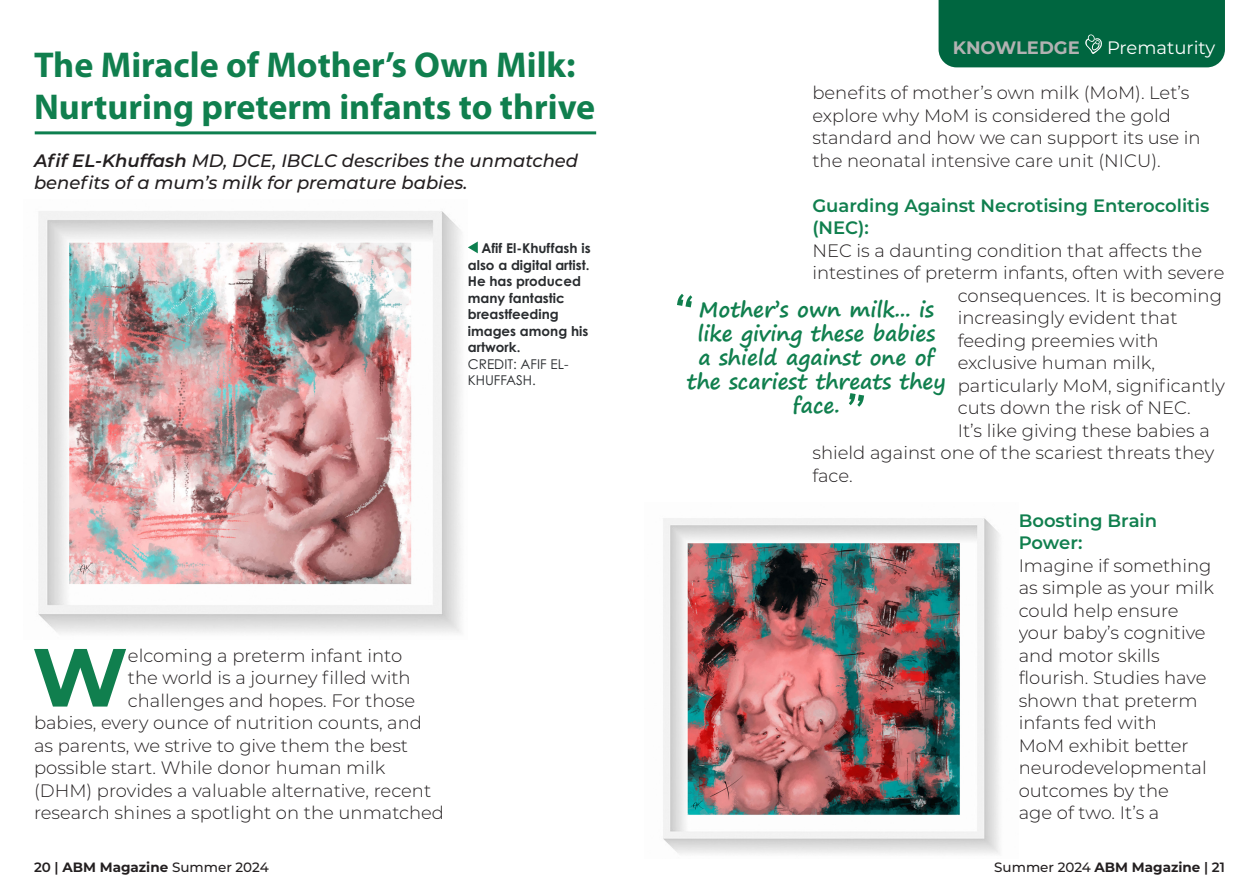
<style>
.page{position:relative;width:1259px;height:893px;background:#fff}
.page>*{position:absolute;margin:0;border:0;box-sizing:border-box;transform-origin:0 0}
.Body_copy_first_par{font:700 82.35px "Montserrat";color:#107f4e}
.Headline{font:700 36px/42px "Myriad Pro";color:#107f4e}
.Pullquote{font:700 21px/24px "Segoe Print";color:#107f4e;text-align:center}
.Body_copy{font:300 18px/22.5px "Montserrat";color:#231f20}
.Body_copy_first_par-2{font:300 18px/22.5px "Montserrat";color:#231f20}
.Standfirst{font:italic 500 18px/22.5px "Montserrat";color:#231f20}
.Crosshead{font:600 18px/22.5px "Montserrat";color:#107f4e}
.Body_Text{font:18px "Montserrat";color:#fff}
.Body_Text-2{font:700 18px "Montserrat";color:#b2b2b2}
.t1{font:700 13.5px/16.5px "Century Gothic Pro";color:#292c2f}
.Footers{font:700 13.5px "Montserrat";color:#231f20}
.s1{font-weight:600}
.s2{font-weight:400}
.s3{font-weight:500}
</style>
<div class="page">
<hr style="left:35px;top:131px;width:561px;height:3px;background:#0d7f4f">
<svg style="left:468px;top:241px;width:10px;height:12px"></svg>
<div style="left:938px;top:0;width:287px;height:67px;background:#006640"></div>
<img style="left:663px;top:518px;width:337px;height:336px">
<img style="left:38px;top:211px;width:424px;height:423px">
<svg style="left:677px;top:294px;width:15px;height:13px"></svg>
<svg style="left:849px;top:393px;width:15px;height:14px"></svg>
<p class="Headline" style="left:34px;top:42px;width:563px">The Miracle of Mother’s Own Milk:<br>Nurturing preterm infants to thrive</p>
<p class="Standfirst" style="left:34px;top:148px;width:546px"><span class="s1">Afif EL-Khuffash</span> MD, DCE, IBCLC describes the unmatched benefits of a mum’s milk for premature babies.</p>
<p class="t1" style="left:468px;top:240px;width:124px;text-indent:14px">Afif El-Khuffash is also a digital artist.<br>He has produced many fantastic breastfeeding images among his artwork.<br><span class="s2">CREDIT: AFIF EL-<br>KHUFFASH.</span></p>
<p class="Body_copy_first_par" style="left:32px;top:618px;width:97px">W</p>
<p class="Body_copy_first_par-2" style="left:128px;top:643px;width:276px">elcoming a preterm infant into</p>
<p class="Body_copy_first_par-2" style="left:128px;top:666px;width:284px">the world is a journey filled with</p>
<p class="Body_copy_first_par-2" style="left:128px;top:688px;width:289px">challenges and hopes. For those</p>
<p class="Body_copy_first_par-2" style="left:34px;top:711px;width:389px">babies, every ounce of nutrition counts, and</p>
<p class="Body_copy_first_par-2" style="left:34px;top:733px;width:375px">as parents, we strive to give them the best</p>
<p class="Body_copy_first_par-2" style="left:34px;top:756px;width:353px">possible start. While donor human milk</p>
<p class="Body_copy_first_par-2" style="left:34px;top:778px;width:399px">(DHM) provides a valuable alternative, recent</p>
<p class="Body_copy_first_par-2" style="left:34px;top:801px;width:411px">research shines a spotlight on the unmatched</p>
<p class="Body_Text-2" style="left:952px;top:35px;width:129px">KNOWLEDGE</p>
<p class="Body_Text" style="left:1107px;top:35px;width:110px">Prematurity</p>
<p class="Body_copy_first_par-2" style="left:812px;top:81px;width:390px">benefits of mother’s own milk (MoM). Let’s explore why MoM is considered the gold standard and how we can support its use in the neonatal intensive care unit (NICU).</p>
<p class="Crosshead" style="left:812px;top:193px;width:398px">Guarding Against Necrotising Enterocolitis (NEC):</p>
<p class="Body_copy" style="left:812px;top:238px;width:391px">NEC is a daunting condition that affects the</p>
<p class="Body_copy" style="left:812px;top:261px;width:414px">intestines of preterm infants, often with severe</p>
<p class="Body_copy" style="left:957px;top:283px;width:266px">consequences. It is becoming</p>
<p class="Body_copy" style="left:957px;top:306px;width:221px">increasingly evident that</p>
<p class="Body_copy" style="left:957px;top:328px;width:202px">feeding preemies with</p>
<p class="Body_copy" style="left:957px;top:351px;width:199px">exclusive human milk,</p>
<p class="Body_copy" style="left:957px;top:373px;width:269px">particularly MoM, significantly</p>
<p class="Body_copy" style="left:957px;top:396px;width:234px">cuts down the risk of NEC.</p>
<p class="Body_copy" style="left:957px;top:418px;width:254px">It’s like giving these babies a</p>
<p class="Body_copy" style="left:812px;top:441px;width:403px">shield against one of the scariest threats they</p>
<p class="Body_copy" style="left:812px;top:463px;width:42px">face.</p>
<p class="Crosshead" style="left:1018px;top:508px;width:140px">Boosting Brain<br>Power:</p>
<p class="Body_copy" style="left:1018px;top:553px;width:197px">Imagine if something as simple as your milk could help ensure your baby’s cognitive and motor skills flourish. Studies have shown that preterm infants fed with<br>MoM exhibit better neurodevelopmental outcomes by the<br>age of two. It’s a</p>
<p class="Pullquote" style="left:687px;top:296px;width:260px">Mother’s own milk... is like giving these babies<br>a shield against one of the scariest threats they face.</p>
<p class="Footers" style="left:34px;top:857px;width:236px"><span class="s1">20 |</span> ABM Magazine <span class="s3">Summer 2024</span></p>
<p class="Footers" style="left:994px;top:857px;width:232px"><span class="s3">Summer 2024</span> ABM Magazine <span class="s1">| 21</span></p>
</div>
